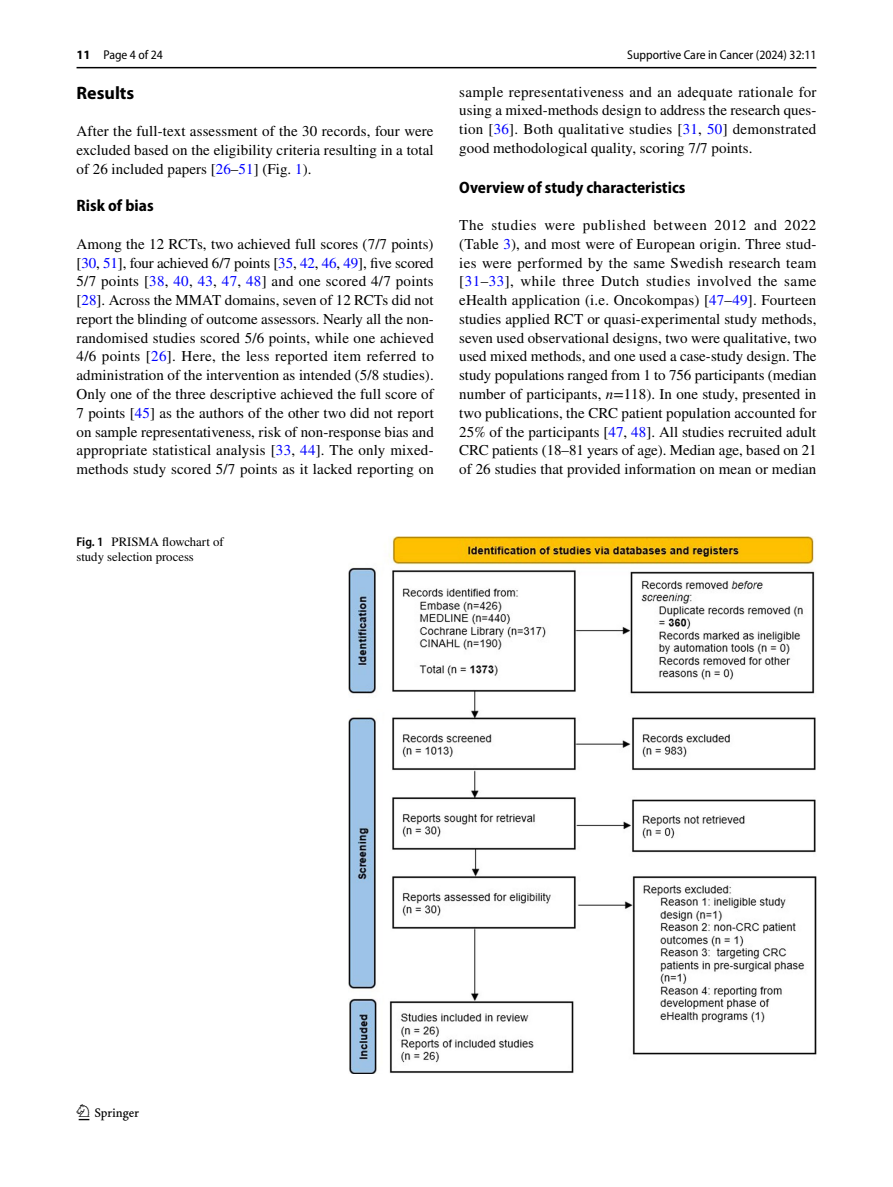
<style>
.page{position:relative;width:893px;height:1187px;background:#fff}
.page>*{position:absolute;margin:0;border:0;box-sizing:border-box;transform-origin:0 0}
.t1{font:22.5px "Springnew Regular 2";color:#000}
.t2{font:700 18px "Myriad Pro";color:#000}
.t3{font:700 semi-condensed 16.5px "Myriad Pro";color:#000}
.t4{font:15px/18.8px "STIX";letter-spacing:.005em;color:#000;text-align:justify}
.t5{font:semi-condensed 12.75px "Myriad Pro";color:#000}
.t6{font:12.75px/15px "STIX";color:#000}
.s1{font-weight:700;font-stretch:normal}
.s2{color:#00f}
.s3{font-family:"Myriad Pro";font-weight:600;font-stretch:semi-condensed}
.s4{font-style:italic}
</style>
<div class="page">
<hr style="left:77px;top:67px;width:739px;height:1px;background:#000">
<img style="left:349px;top:536px;width:467px;height:537px">
<p class="t5" style="left:77px;top:48px;width:88px"><span class="s1">11</span> Page 4 of 24</p>
<p class="t2" style="left:77px;top:81px;width:59px">Results</p>
<p class="t4" style="left:77px;top:123px;width:359px">After the full-text assessment of the 30 records, four were excluded based on the eligibility criteria resulting in a total of 26 included papers [<span class="s2">26</span>–<span class="s2">51</span>] (Fig. <span class="s2">1</span>).</p>
<p class="t3" style="left:77px;top:197px;width:79px">Risk of bias</p>
<p class="t4" style="left:77px;top:235px;width:359px">Among the 12 RCTs, two achieved full scores (7/7 points) [<span class="s2">30</span>, <span class="s2">51</span>], four achieved 6/7 points [<span class="s2">35</span>, <span class="s2">42</span>, <span class="s2">46</span>, <span class="s2">49</span>], five scored 5/7 points [<span class="s2">38</span>, <span class="s2">40</span>, <span class="s2">43</span>, <span class="s2">47</span>, <span class="s2">48</span>] and one scored 4/7 points [<span class="s2">28</span>]. Across the MMAT domains, seven of 12 RCTs did not report the blinding of outcome assessors. Nearly all the non&shy;randomised studies scored 5/6 points, while one achieved 4/6 points [<span class="s2">26</span>]. Here, the less reported item referred to administration of the intervention as intended (5/8 studies).<br>Only one of the three descriptive achieved the full score of 7 points [<span class="s2">45</span>] as the authors of the other two did not report on sample representativeness, risk of non-response bias and appropriate statistical analysis [<span class="s2">33</span>, <span class="s2">44</span>]. The only mixed&shy;methods study scored 5/7 points as it lacked reporting on</p>
<p class="t6" style="left:77px;top:535px;width:149px"><span class="s3">Fig. 1</span> PRISMA flowchart of study selection process</p>
<p class="t5" style="left:627px;top:48px;width:191px">Supportive Care in Cancer (2024) 32:11</p>
<p class="t4" style="left:459px;top:83px;width:359px">sample representativeness and an adequate rationale for using a mixed-methods design to address the research ques&shy;tion [<span class="s2">36</span>]. Both qualitative studies [<span class="s2">31</span>, <span class="s2">50</span>] demonstrated good methodological quality, scoring 7/7 points.</p>
<p class="t3" style="left:459px;top:178px;width:228px">Overview of study characteristics</p>
<p class="t4" style="left:459px;top:217px;width:359px">The studies were published between 2012 and 2022 (Table <span class="s2">3</span>), and most were of European origin. Three stud&shy;ies were performed by the same Swedish research team [<span class="s2">31</span>–<span class="s2">33</span>], while three Dutch studies involved the same eHealth application (i.e. Oncokompas) [<span class="s2">47</span>–<span class="s2">49</span>]. Fourteen studies applied RCT or quasi-experimental study methods, seven used observational designs, two were qualitative, two used mixed methods, and one used a case-study design. The study populations ranged from 1 to 756 participants (median number of participants, <span class="s4">n</span>=118). In one study, presented in two publications, the CRC patient population accounted for 25% of the participants [<span class="s2">47</span>, <span class="s2">48</span>]. All studies recruited adult CRC patients (18–81 years of age). Median age, based on 21 of 26 studies that provided information on mean or median</p>
<h1 class="t1" style="left:79px;top:1104px;width:62px">1 3</h1>
</div>
